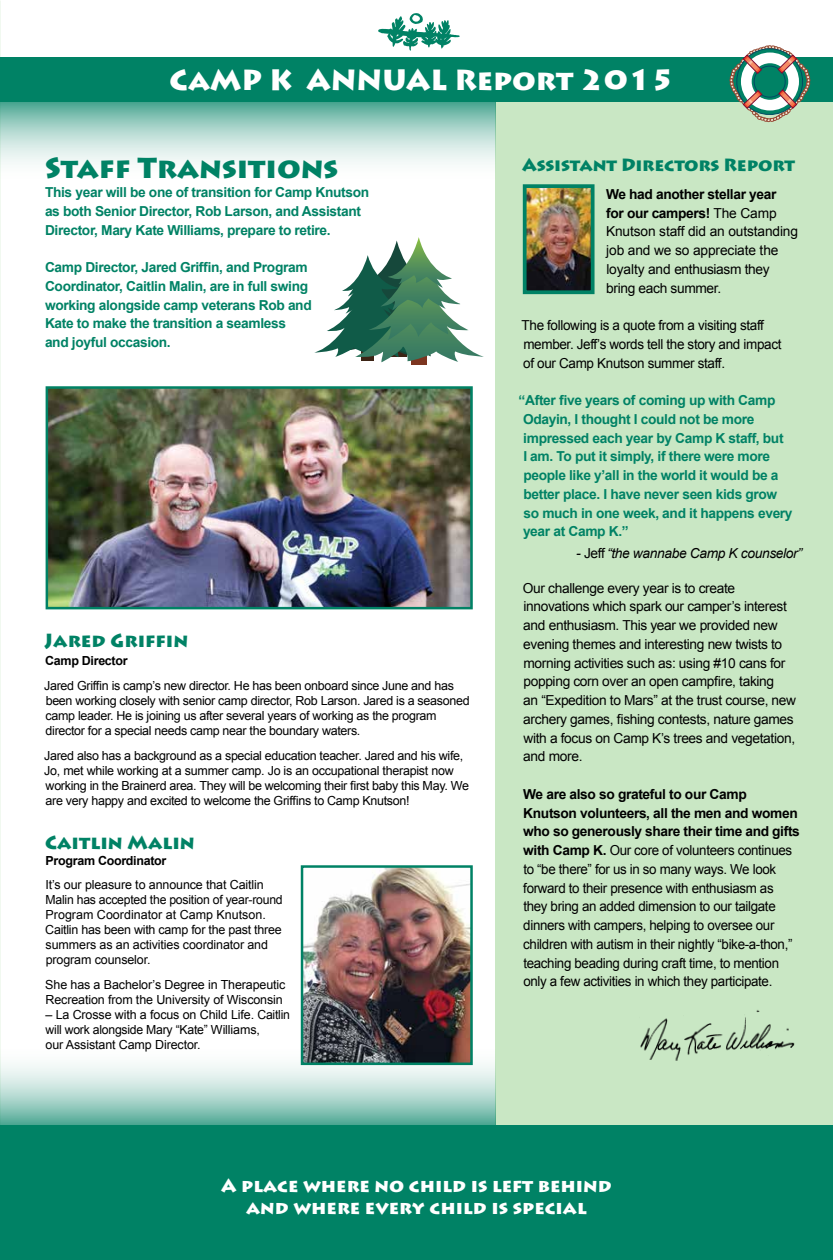
<style>
.page{position:relative;width:833px;height:1260px;background:#fff}
.page>*{position:absolute;margin:0;border:0;box-sizing:border-box;transform-origin:0 0}
.t1{font:900 28.75px "Lithos Pro";color:#fff}
.t2{font:900 28.75px "Lithos Pro";color:#008265}
.t3{font:900 18.75px "Lithos Pro";color:#008265}
.t4{font:900 18.25px/22px "Lithos Pro";color:#fff;text-align:center}
.t5{font:900 17.5px "Lithos Pro";letter-spacing:-.01em;color:#008265}
.t6{font:13.75px/18.8px "Arial";letter-spacing:-.025em;color:#000}
.t7{font:700 13.75px/18.8px "Arial";letter-spacing:-.025em;color:#008265}
.t8{font:italic 13.75px "Arial";letter-spacing:-.025em;color:#000}
.t9{font:12.5px/15px "Arial";letter-spacing:-.02em;color:#000}
.t10{font:700 12.5px "Arial";letter-spacing:-.025em;color:#000}
.s1{font-weight:700}
.s2{font-style:normal}
</style>
<div class="page">
<div style="left:495px;top:82px;width:337px;height:1169px;background:#c9e7c4"></div>
<div style="left:0;top:1125px;width:832px;height:135px;background:#008265"></div>
<div style="left:0;top:58px;width:832px;height:44px;background:#008265"></div>
<svg style="left:378px;top:13px;width:82px;height:38px"></svg>
<svg style="left:729px;top:45px;width:81px;height:77px"></svg>
<img style="left:640px;top:1010px;width:155px;height:51px">
<img style="left:49px;top:389px;width:420px;height:217px">
<div style="left:46px;top:386px;width:426px;height:223px;border:2px solid #008265"></div>
<img style="left:304px;top:868px;width:165px;height:174px">
<div style="left:301px;top:865px;width:171px;height:200px;border:2px solid #008265"></div>
<img style="left:527px;top:189px;width:62px;height:100px">
<div style="left:522px;top:184px;width:72px;height:110px;border:4px solid #008265"></div>
<div style="left:411px;top:350px;width:15px;height:15px;background:#7c3520"></div>
<svg style="left:314px;top:237px;width:170px;height:125px"></svg>
<svg style="left:0;top:102px;width:495px;height:82px"></svg>
<svg style="left:0;top:1042px;width:495px;height:83px"></svg>
<h1 class="t1" style="left:170px;top:62px;width:506px">CaMP K ANNUAL Report 2015</h1>
<h1 class="t2" style="left:45px;top:150px;width:295px">Staff Transitions</h1>
<p class="t7" style="left:45px;top:183px;width:325px">This year will be one of transition for Camp Knutson as both Senior Director, Rob Larson, and Assistant<br>Director, Mary Kate Williams, prepare to retire.</p>
<p class="t7" style="left:45px;top:258px;width:268px">Camp Director, Jared Griffin, and Program Coordinator, Caitlin Malin, are in full swing working alongside camp veterans Rob and Kate to make the transition a seamless and joyful occasion.</p>
<h2 class="t3" style="left:45px;top:629px;width:145px">Jared Griffin</h2>
<p class="t10" style="left:45px;top:652px;width:84px">Camp Director</p>
<p class="t9" style="left:44px;top:678px;width:427px">Jared Griffin is camp’s new director. He has been onboard since June and has been working closely with senior camp director, Rob Larson. Jared is a seasoned camp leader. He is joining us after several years of working as the program director for a special needs camp near the boundary waters.</p>
<p class="t9" style="left:44px;top:748px;width:426px">Jared also has a background as a special education teacher. Jared and his wife, Jo, met while working at a summer camp. Jo is an occupational therapist now working in the Brainerd area. They will be welcoming their first baby this May. We are very happy and excited to welcome the Griffins to Camp Knutson!</p>
<h2 class="t3" style="left:45px;top:831px;width:151px">Caitlin Malin</h2>
<p class="t10" style="left:46px;top:853px;width:122px">Program Coordinator</p>
<p class="t9" style="left:45px;top:877px;width:239px">It’s our pleasure to announce that Caitlin Malin has accepted the position of year-round Program Coordinator at Camp Knutson.<br>Caitlin has been with camp for the past three summers as an activities coordinator and program counselor.</p>
<p class="t9" style="left:45px;top:977px;width:242px">She has a Bachelor’s Degree in Therapeutic<br>Recreation from the University of Wisconsin</p>
<p class="t9" style="left:45px;top:1007px;width:246px">– La Crosse with a focus on Child Life. Caitlin will work alongside Mary “Kate” Williams,<br>our Assistant Camp Director.</p>
<p class="t5" style="left:522px;top:154px;width:274px">Assistant Directors Report</p>
<p class="t6" style="left:606px;top:185px;width:194px"><span class="s1">We had another stellar year<br>for our campers!</span> The Camp<br>Knutson staff did an outstanding job and we so appreciate the loyalty and enthusiasm they bring each summer.</p>
<p class="t6" style="left:521px;top:316px;width:261px">The following is a quote from a visiting staff member. Jeff’s words tell the story and impact of our Camp Knutson summer staff.</p>
<p class="t7" style="left:523px;top:391px;width:271px;text-indent:-4px">“After five years of coming up with Camp Odayin, I thought I could not be more impressed each year by Camp K staff, but<br>I am. To put it simply, if there were more people like y’all in the world it would be a better place. I have never seen kids grow so much in one week, and it happens every year at Camp K.”</p>
<p class="t8" style="left:576px;top:544px;width:227px">- <span class="s2">Jeff</span> “the wannabe Camp K counselor”</p>
<p class="t6" style="left:522px;top:579px;width:275px">Our challenge every year is to create innovations which spark our camper’s interest and enthusiasm. This year we provided new evening themes and interesting new twists to morning activities such as: using #10 cans for popping corn over an open campfire, taking<br>an “Expedition to Mars” at the trust course, new archery games, fishing contests, nature games with a focus on Camp K’s trees and vegetation, and more.</p>
<p class="t6" style="left:523px;top:785px;width:278px"><span class="s1">We are also so grateful to our Camp Knutson volunteers, all the men and women who so generously share their time and gifts with Camp K.</span> Our core of volunteers continues to “be there” for us in so many ways. We look forward to their presence with enthusiasm as they bring an added dimension to our tailgate dinners with campers, helping to oversee our children with autism in their nightly “bike-a-thon,” teaching beading during craft time, to mention only a few activities in which they participate.</p>
<h3 class="t4" style="left:221px;top:1175px;width:392px">A place where no child is left behind and where every child is special</h3>
</div>
